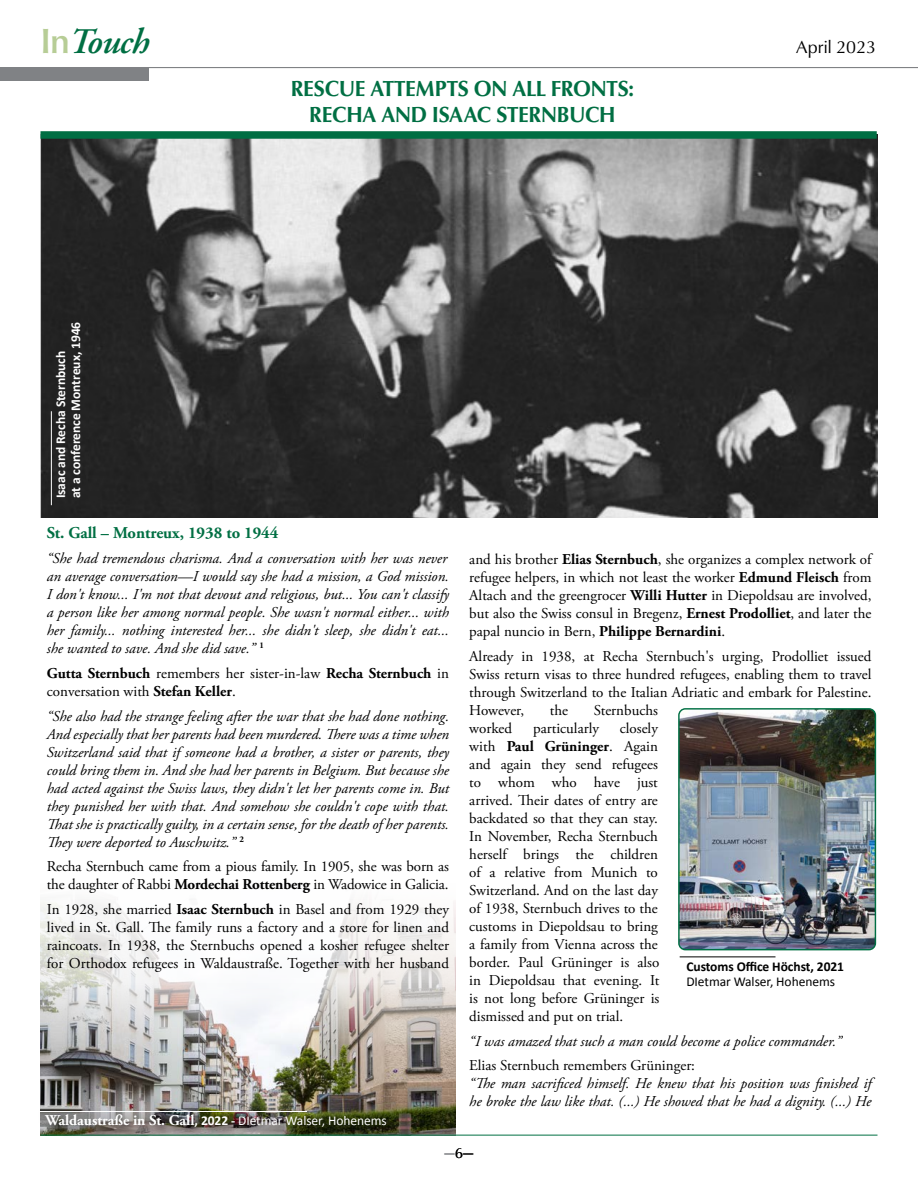
<style>
.page{position:relative;width:918px;height:1188px;background:#fff}
.page>*{position:absolute;margin:0;border:0;box-sizing:border-box;transform-origin:0 0}
.t1{font:italic 600 36px "Adobe Garamond Pro";letter-spacing:-.025em;color:#006f43}
.t2{font:700 22.5px/25.5px "Classico URW";letter-spacing:-.01em;color:#006f43;text-align:center;scale:.95 1}
.t3{font:18px "Classico URW";color:#000}
.t4{font:700 16.5px "Adobe Garamond Pro";color:#006f43}
.t5{font:15px/18px "Adobe Garamond Pro";color:#000;text-align:justify}
.t6{font:italic 15px/18px "Adobe Garamond Pro";color:#000}
.t7{font:15px "Classico URW";color:#000}
.t8{font:13.5px "Calibri";letter-spacing:-.005em;color:#fff}
.t9{font:700 13.5px/15px "Calibri";letter-spacing:-.005em;color:#fff}
.t10{font:700 13.5px "Calibri";letter-spacing:-.005em;color:#000}
.t11{font:13.5px "Calibri";letter-spacing:-.005em;color:#000}
.s1{font-family:"Classico URW";font-weight:500;font-style:normal;color:#b7cd96}
.s2{font-weight:700}
.s3{font-family:"Adobe Garamond Pro";font-weight:700;font-size:15px}
.s4{color:#808285}
</style>
<div class="page">
<img style="left:40px;top:901px;width:416px;height:76px">
<img style="left:41px;top:139px;width:836px;height:378px">
<div style="left:0;top:67px;width:148px;height:13px;background:#808285"></div>
<div style="left:40px;top:131px;width:837px;height:8px;background:#006e43"></div>
<img style="left:680px;top:710px;width:194px;height:240px">
<div style="left:678px;top:708px;width:198px;height:242px;border:1px solid #006f43;border-radius:6px"></div>
<hr style="left:40px;top:67px;width:878px;height:1px;background:#808285">
<img style="left:40px;top:977px;width:416px;height:158px">
<hr style="left:40px;top:1135px;width:838px;height:1px;background:#006f43">
<hr style="left:680px;top:957px;width:96px;height:1px;background:#000">
<div style="left:37px;top:1108px;width:362px;height:31px;background:#000;opacity:.75"></div>
<hr style="left:39px;top:1111px;width:268px;height:1px;background:#fff">
<hr style="left:51px;top:411px;width:1px;height:94px;background:#fff">
<h1 class="t1" style="left:40px;top:21px;width:110px"><span class="s1">In</span>Touch</h1>
<p class="t9" style="left:53px;top:498px;width:178px;rotate:-90deg">Isaac and Recha Sternbuch<br>at a conference Montreux, 1946</p>
<h2 class="t2" style="left:291px;top:75px;width:363px">RESCUE ATTEMPTS ON ALL FRONTS:<br>RECHA AND ISAAC STERNBUCH</h2>
<p class="t3" style="left:796px;top:34px;width:82px">April 2023</p>
<p class="t4" style="left:47px;top:524px;width:233px">St. Gall – Montreux, 1938 to 1944</p>
<p class="t6" style="left:47px;top:550px;width:404px">“She had tremendous charisma. And a conversation with her was never an average conversation—I would say she had a mission, a God mission.<br>I don't know... I'm not that devout and religious, but... You can't classify a person like her among normal people. She wasn't normal either... with her family... nothing interested her... she didn't sleep, she didn't eat... she wanted to save. And she did save.” <sup>1</sup></p>
<p class="t5" style="left:47px;top:665px;width:404px"><span class="s2">Gutta Sternbuch</span> remembers her sister-in-law <span class="s2">Recha Sternbuch</span> in conversation with <span class="s2">Stefan Keller</span>.</p>
<p class="t6" style="left:47px;top:707px;width:404px;text-align:justify">“She also had the strange feeling after the war that she had done nothing.<br>And especially that her parents had been murdered. There was a time when Switzerland said that if someone had a brother, a sister or parents, they could bring them in. And she had her parents in Belgium. But because she had acted against the Swiss laws, they didn't let her parents come in. But they punished her with that. And somehow she couldn't cope with that.<br>That she is practically guilty, in a certain sense, for the death of her parents.<br>They were deported to Auschwitz.” <sup>2</sup></p>
<p class="t5" style="left:47px;top:858px;width:404px">Recha Sternbuch came from a pious family. In 1905, she was born as the daughter of Rabbi <span class="s2">Mordechai Rottenberg</span> in Wadowice in Galicia.</p>
<p class="t5" style="left:47px;top:901px;width:404px">In 1928, she married <span class="s2">Isaac Sternbuch</span> in Basel and from 1929 they lived in St. Gall. The family runs a factory and a store for linen and raincoats. In 1938, the Sternbuchs opened a kosher refugee shelter for Orthodox refugees in Waldaustraße. Together with her husband</p>
<p class="t8" style="left:45px;top:1112px;width:343px"><span class="s3">Waldaustraße in St. Gall</span><span class="s2">, 2022 -</span> DIetmar Walser, Hohenems</p>
<p class="t5" style="left:469px;top:551px;width:404px">and his brother <span class="s2">Elias Sternbuch</span>, she organizes a complex network of refugee helpers, in which not least the worker <span class="s2">Edmund Fleisch</span> from Altach and the greengrocer <span class="s2">Willi Hutter</span> in Diepoldsau are involved, but also the Swiss consul in Bregenz, <span class="s2">Ernest Prodolliet</span>, and later the papal nuncio in Bern, <span class="s2">Philippe Bernardini</span>.</p>
<p class="t5" style="left:469px;top:648px;width:404px">Already in 1938, at Recha Sternbuch's urging, Prodolliet issued Swiss return visas to three hundred refugees, enabling them to travel through Switzerland to the Italian Adriatic and embark for Palestine.<br>However,</p>
<p class="t5" style="left:550px;top:702px;width:20px">the</p>
<p class="t5" style="left:594px;top:702px;width:66px">Sternbuchs</p>
<p class="t5" style="left:469px;top:720px;width:44px">worked</p>
<p class="t5" style="left:533px;top:720px;width:67px">particularly</p>
<p class="t5" style="left:469px;top:720px;width:192px;text-indent:151px">closely with <span class="s2">Paul Grüninger</span>. Again and again they send refugees to whom who have just arrived. Their dates of entry are backdated so that they can stay.<br>In November, Recha Sternbuch herself brings the children of a relative from Munich to Switzerland. And on the last day of 1938, Sternbuch drives to the customs in Diepoldsau to bring a family from Vienna across the border. Paul Grüninger is also in Diepoldsau that evening. It is not long before Grüninger is dismissed and put on trial.</p>
<p class="t6" style="left:469px;top:1032px;width:374px">“I was amazed that such a man could become a police commander.”</p>
<p class="t5" style="left:469px;top:1057px;width:227px">Elias Sternbuch remembers Grüninger:</p>
<p class="t6" style="left:469px;top:1075px;width:404px">“The man sacrificed himself. He knew that his position was finished if he broke the law like that. (...) He showed that he had a dignity. (...) He</p>
<p class="t10" style="left:686px;top:958px;width:159px">Customs Office Höchst, 2021</p>
<p class="t11" style="left:686px;top:973px;width:150px">DIetmar Walser, Hohenems</p>
<p class="t7" style="left:445px;top:1142px;width:30px"><span class="s4">—</span>6—</p>
</div>
